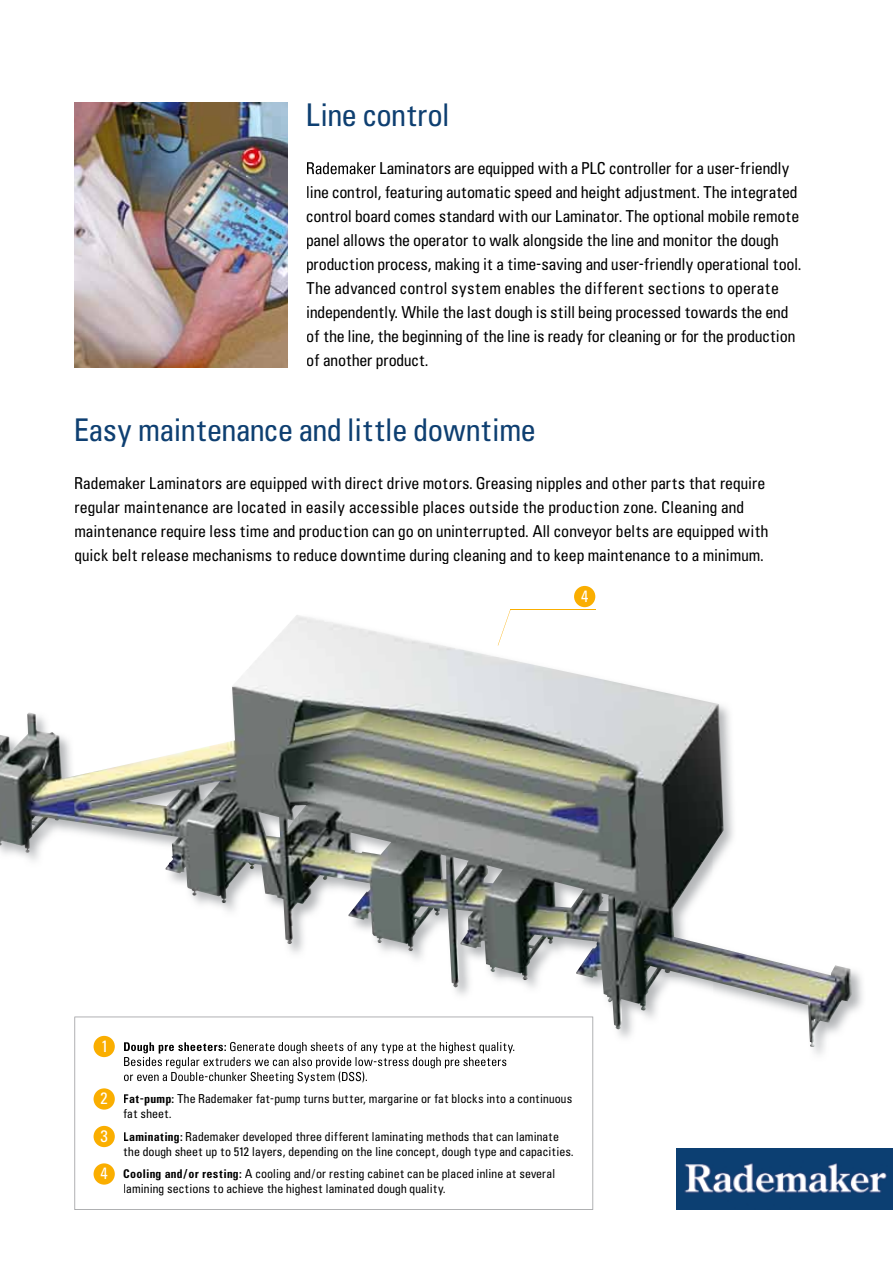
<style>
.page{position:relative;width:893px;height:1263px;background:#fff}
.page>*{position:absolute;margin:0;border:0;box-sizing:border-box;transform-origin:0 0}
.t1{font:28.5px "Uniform C57";color:#0e3f71}
.t2{font:15px/24px "Uniform C57";color:#000}
.t3{font:15px "Uniform C57";color:#fff}
.t4{font:11.25px/15px "Uniform C57";letter-spacing:.02em;color:#000}
.s1{font-family:"Uniform C67"}
</style>
<div class="page">
<img style="left:233px;top:615px;width:630px;height:467px">
<img style="left:0;top:686px;width:528px;height:301px">
<img style="left:676px;top:1148px;width:217px;height:62px">
<svg style="left:307px;top:162px;width:69px;height:12px"></svg>
<img style="left:74px;top:102px;width:213px;height:266px">
<svg style="left:498px;top:610px;width:13px;height:35px"></svg>
<hr style="left:510px;top:609px;width:85px;height:1px;background:#faae00">
<div style="left:574px;top:586px;width:21px;height:21px;background:#faae00;border-radius:50%"></div>
<svg style="left:74px;top:1016px;width:519px;height:194px"></svg>
<h1 class="t1" style="left:306px;top:89px;width:145px">line control</h1>
<p class="t2" style="left:306px;top:155px;width:497px;text-indent:73px">laminators are equipped with a Plc controller for a user-friendly line control, featuring automatic speed and height adjustment. The integrated control board comes standard with our laminator. The optional mobile remote panel allows the operator to walk alongside the line and monitor the dough production process, making it a time-saving and user-friendly operational tool.<br>The advanced control system enables the different sections to operate independently. While the last dough is still being processed towards the end of the line, the beginning of the line is ready for cleaning or for the production of another product.</p>
<h1 class="t1" style="left:74px;top:404px;width:463px">easy maintenance and little downtime</h1>
<p class="t2" style="left:74px;top:469px;width:695px">Rademaker laminators are equipped with direct drive motors. Greasing nipples and other parts that require regular maintenance are located in easily accessible places outside the production zone. cleaning and maintenance require less time and production can go on uninterrupted. all conveyor belts are equipped with quick belt release mechanisms to reduce downtime during cleaning and to keep maintenance to a minimum.</p>
<p class="t3" style="left:581px;top:583px;width:10px">4</p>
<p class="t3" style="left:102px;top:1032px;width:6px">1</p>
<p class="t3" style="left:100px;top:1085px;width:9px">2</p>
<p class="t3" style="left:100px;top:1122px;width:9px">3</p>
<p class="t3" style="left:100px;top:1160px;width:10px">4</p>
<p class="t4" style="left:123px;top:1090px;width:450px"><span class="s1">Fat-pump:</span> The Rademaker fat-pump turns butter, margarine or fat blocks into a continuous fat sheet.</p>
<p class="t4" style="left:123px;top:1128px;width:452px"><span class="s1">Laminating:</span> Rademaker developed three different laminating methods that can laminate the dough sheet up to 512 layers, depending on the line concept, dough type and capacities.</p>
<p class="t4" style="left:123px;top:1165px;width:433px"><span class="s1">Cooling and/or resting:</span> a cooling and/or resting cabinet can be placed inline at several lamining sections to achieve the highest laminated dough quality.</p>
</div>
